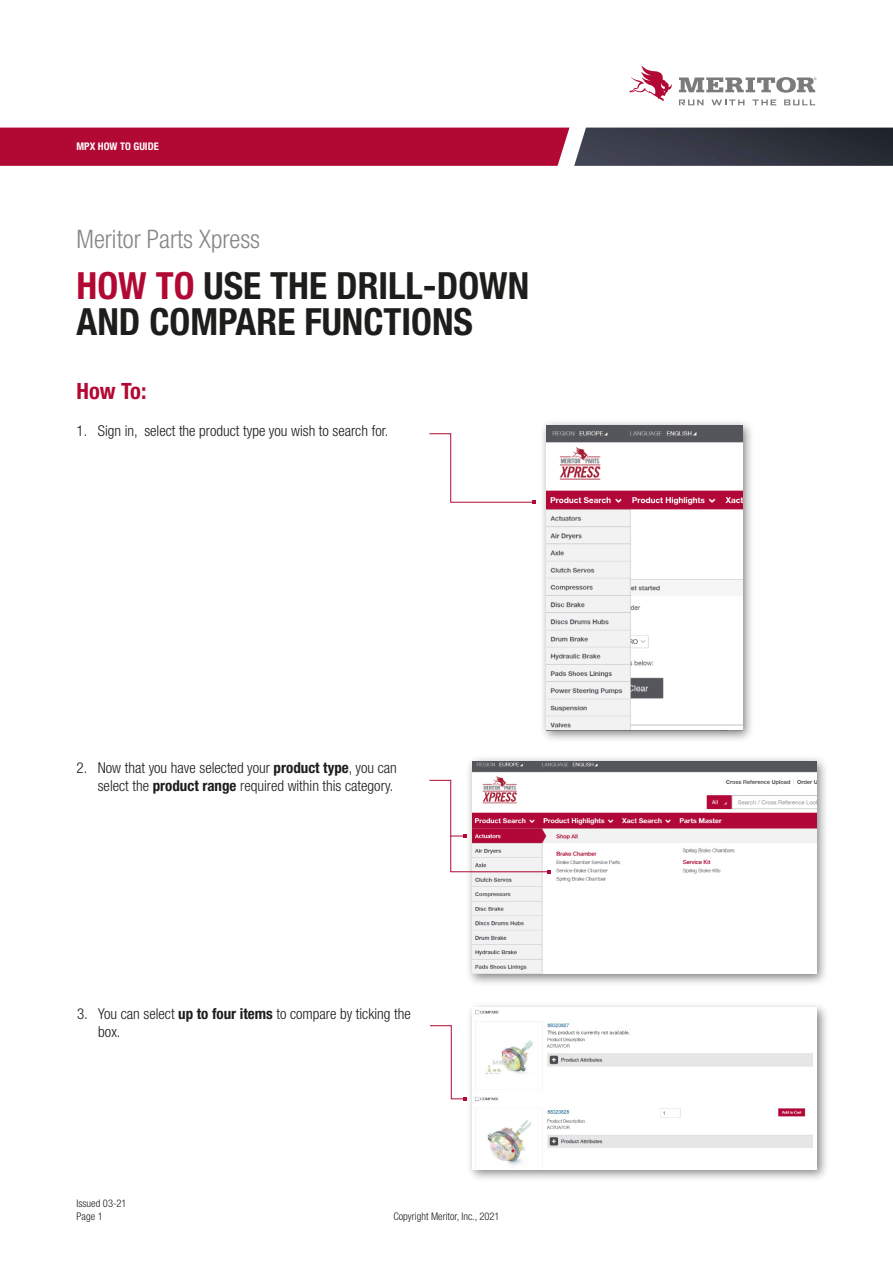
<style>
.page{position:relative;width:893px;height:1263px;background:#fff}
.page>*{position:absolute;margin:0;border:0;box-sizing:border-box;transform-origin:0 0}
.t1{font:700 condensed 37.5px/36px "Helvetica Neue LT Pro";color:#1d1d1b}
.t2{font:300 condensed 25.5px "Helvetica Neue LT Pro";color:#878686}
.t3{font:700 condensed 22.5px "Helvetica Neue LT Pro";color:#b10933}
.t4{font:300 condensed 15px/18px "Helvetica Neue LT Pro";color:#1d1d1b;text-align:right}
.t5{font:300 condensed 10.5px/13.5px "Helvetica Neue LT Pro";color:#1d1d1b}
.t6{font:700 condensed 10.5px "Helvetica Neue LT Pro";color:#fff}
.s1{color:#b10933}
.s2{font-weight:700}
</style>
<div class="page">
<div style="left:540px;top:419px;width:215px;height:324px;background:#1d1d1b;opacity:.55"></div>
<img style="left:546px;top:425px;width:196px;height:306px">
<div style="left:466px;top:755px;width:363px;height:231px;background:#1d1d1b;opacity:.55"></div>
<img style="left:472px;top:761px;width:344px;height:213px">
<div style="left:0;top:128px;width:569px;height:38px;background:#b10933"></div>
<svg style="left:429px;top:433px;width:106px;height:71px"></svg>
<svg style="left:429px;top:779px;width:121px;height:94px"></svg>
<img style="left:574px;top:128px;width:319px;height:38px">
<svg style="left:629px;top:66px;width:43px;height:35px"></svg>
<svg style="left:679px;top:100px;width:24px;height:5px"></svg>
<svg style="left:711px;top:100px;width:33px;height:5px"></svg>
<svg style="left:752px;top:100px;width:24px;height:5px"></svg>
<svg style="left:784px;top:100px;width:31px;height:5px"></svg>
<svg style="left:679px;top:77px;width:137px;height:16px"></svg>
<div style="left:466px;top:1001px;width:363px;height:181px;background:#1d1d1b;opacity:.55"></div>
<img style="left:472px;top:1008px;width:345px;height:161px">
<svg style="left:430px;top:1025px;width:37px;height:75px"></svg>
<p class="t6" style="left:77px;top:140px;width:84px">MPX HOW TO GUIDE</p>
<h2 class="t2" style="left:77px;top:224px;width:185px">Meritor Parts Xpress</h2>
<h1 class="t1" style="left:77px;top:267px;width:454px"><span class="s1">HOW TO</span> USE THE DRILL-DOWN<br>AND COMPARE FUNCTIONS</h1>
<h3 class="t3" style="left:77px;top:377px;width:71px">How To:</h3>
<p class="t4" style="left:77px;top:421px;width:313px">1. Sign in, select the product type you wish to search for.</p>
<p class="t4" style="left:77px;top:758px;width:322px">2. Now that you have selected your <span class="s2">product type</span>, you can select the <span class="s2">product range</span> required within this category.</p>
<p class="t4" style="left:98px;top:1004px;width:314px;text-align:left;text-indent:-21px">3. You can select <span class="s2">up to four items</span> to compare by ticking the box.</p>
<p class="t5" style="left:77px;top:1196px;width:52px">Issued 03-21<br>Page 1</p>
<p class="t5" style="left:393px;top:1210px;width:108px">Copyright Meritor, Inc., 2021</p>
</div>
